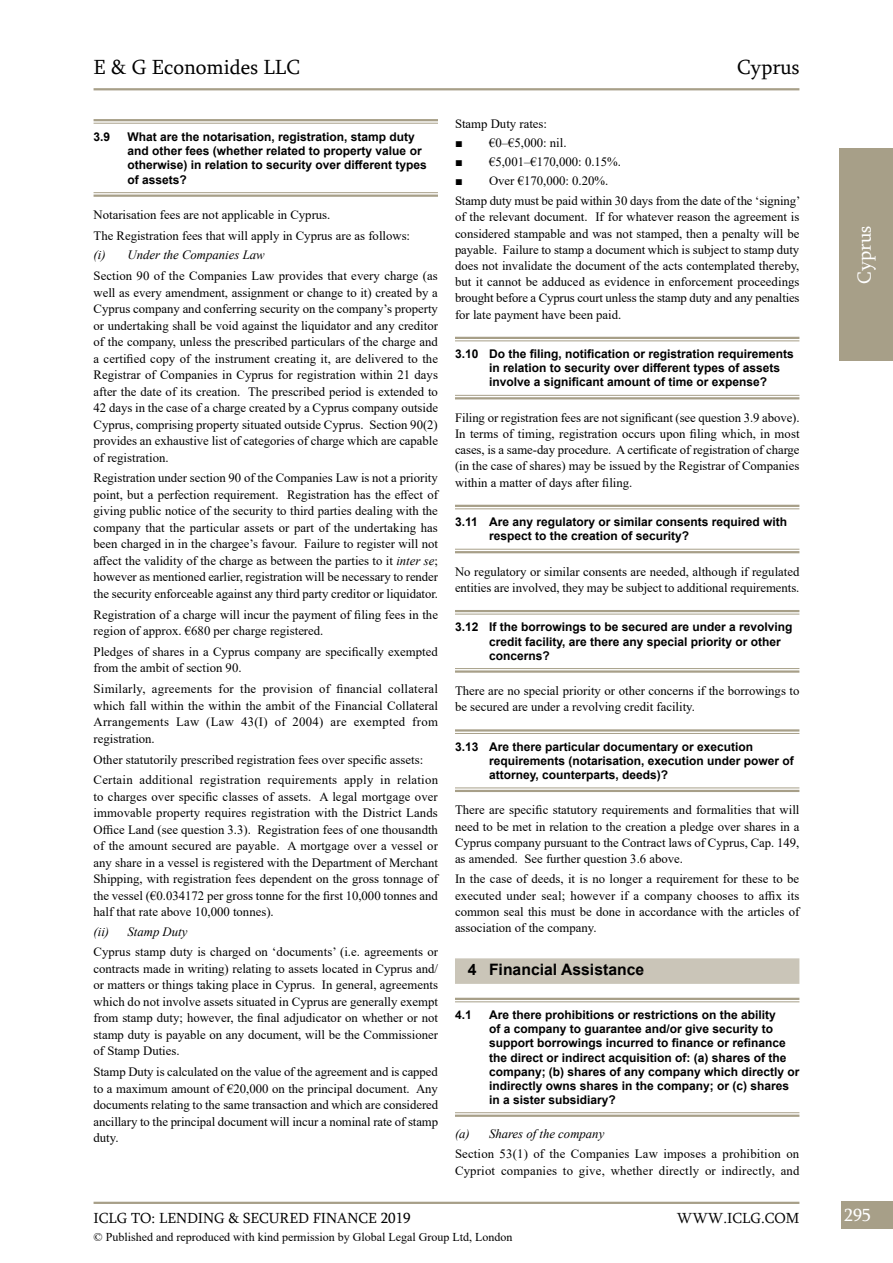
<style>
.page{position:relative;width:893px;height:1263px;background:#fff}
.page>*{position:absolute;margin:0;border:0;box-sizing:border-box;transform-origin:0 0}
.t1{font:21px "Sylfaen";color:#000}
.t2{font:19.5px "Sylfaen";color:#fff}
.t3{font:18px "Sylfaen";color:#fff}
.t4{font:700 15.75px "Arial";color:#000}
.t5{font:15px "Sylfaen";color:#000}
.t6{font:12.75px/16.5px "Times New Roman";color:#000;text-align:justify}
.t7{font:italic 12.75px "Times New Roman";color:#000}
.t8{font:700 12px/14.1px "Arial";color:#000}
.t9{font:12px "Times New Roman";color:#000}
.s1{font-style:italic}
</style>
<div class="page">
<div style="left:841px;top:1201px;width:52px;height:28px;background:#a79f88"></div>
<hr style="left:94px;top:1202px;width:705px;height:2px;background:#a79f88">
<div style="left:840px;top:148px;width:53px;height:213px;background:#a79f88"></div>
<hr style="left:455px;top:337px;width:344px;height:2px;background:#a79f88">
<hr style="left:455px;top:340px;width:344px;height:1px;background:#a79f88">
<hr style="left:455px;top:395px;width:344px;height:1px;background:#a79f88">
<hr style="left:455px;top:397px;width:344px;height:2px;background:#a79f88">
<hr style="left:455px;top:505px;width:344px;height:2px;background:#a79f88">
<hr style="left:455px;top:508px;width:344px;height:1px;background:#a79f88">
<hr style="left:455px;top:549px;width:344px;height:1px;background:#a79f88">
<hr style="left:455px;top:551px;width:344px;height:2px;background:#a79f88">
<hr style="left:455px;top:610px;width:344px;height:2px;background:#a79f88">
<hr style="left:455px;top:614px;width:344px;height:1px;background:#a79f88">
<hr style="left:455px;top:668px;width:344px;height:1px;background:#a79f88">
<hr style="left:455px;top:670px;width:344px;height:3px;background:#a79f88">
<hr style="left:455px;top:729px;width:344px;height:2px;background:#a79f88">
<hr style="left:455px;top:733px;width:344px;height:1px;background:#a79f88">
<hr style="left:455px;top:787px;width:344px;height:1px;background:#a79f88">
<hr style="left:455px;top:790px;width:344px;height:2px;background:#a79f88">
<div style="left:455px;top:958px;width:344px;height:26px;background:#cac5b8"></div>
<hr style="left:455px;top:998px;width:344px;height:2px;background:#a79f88">
<hr style="left:455px;top:1001px;width:344px;height:1px;background:#a79f88">
<hr style="left:455px;top:1112px;width:344px;height:1px;background:#a79f88">
<hr style="left:455px;top:1114px;width:344px;height:3px;background:#a79f88">
<hr style="left:94px;top:119px;width:344px;height:2px;background:#a79f88">
<hr style="left:94px;top:123px;width:344px;height:1px;background:#a79f88">
<hr style="left:94px;top:192px;width:344px;height:1px;background:#a79f88">
<hr style="left:94px;top:195px;width:344px;height:2px;background:#a79f88">
<hr style="left:94px;top:88px;width:705px;height:2px;background:#a79f88">
<h1 class="t1" style="left:94px;top:53px;width:208px">E &amp; G Economides LLC</h1>
<h1 class="t1" style="left:737px;top:53px;width:64px">Cyprus</h1>
<p class="t8" style="left:94px;top:129px;width:18px">3.9</p>
<p class="t8" style="left:128px;top:129px;width:301px">What are the notarisation, registration, stamp duty and other fees (whether related to property value or otherwise) in relation to security over different types of assets?</p>
<p class="t6" style="left:94px;top:204px;width:318px;line-height:20.7px">Notarisation fees are not applicable in Cyprus.<br>The Registration fees that will apply in Cyprus are as follows:</p>
<p class="t7" style="left:94px;top:246px;width:173px">(i) Under the Companies Law</p>
<p class="t6" style="left:94px;top:267px;width:346px">Section 90 of the Companies Law provides that every charge (as well as every amendment, assignment or change to it) created by a Cyprus company and conferring security on the company’s property or undertaking shall be void against the liquidator and any creditor of the company, unless the prescribed particulars of the charge and a certified copy of the instrument creating it, are delivered to the Registrar of Companies in Cyprus for registration within 21 days after the date of its creation. The prescribed period is extended to 42 days in the case of a charge created by a Cyprus company outside Cyprus, comprising property situated outside Cyprus. Section 90(2) provides an exhaustive list of categories of charge which are capable of registration.</p>
<p class="t6" style="left:94px;top:469px;width:346px">Registration under section 90 of the Companies Law is not a priority point, but a perfection requirement. Registration has the effect of giving public notice of the security to third parties dealing with the company that the particular assets or part of the undertaking has been charged in in the chargee’s favour. Failure to register will not affect the validity of the charge as between the parties to it <span class="s1">inter se</span>; however as mentioned earlier, registration will be necessary to render the security enforceable against any third party creditor or liquidator.</p>
<p class="t6" style="left:94px;top:606px;width:346px">Registration of a charge will incur the payment of filing fees in the region of approx. €680 per charge registered.</p>
<p class="t6" style="left:94px;top:643px;width:346px">Pledges of shares in a Cyprus company are specifically exempted from the ambit of section 90.</p>
<p class="t6" style="left:94px;top:680px;width:346px">Similarly, agreements for the provision of financial collateral which fall within the within the ambit of the Financial Collateral Arrangements Law (Law 43(I) of 2004) are exempted from registration.</p>
<p class="t6" style="left:94px;top:748px;width:346px;line-height:20.7px">Other statutorily prescribed registration fees over specific assets:<br>Certain additional registration requirements apply in relation</p>
<p class="t6" style="left:94px;top:788px;width:346px">to charges over specific classes of assets. A legal mortgage over immovable property requires registration with the District Lands Office Land (see question 3.3). Registration fees of one thousandth of the amount secured are payable. A mortgage over a vessel or any share in a vessel is registered with the Department of Merchant Shipping, with registration fees dependent on the gross tonnage of the vessel (€0.034172 per gross tonne for the first 10,000 tonnes and half that rate above 10,000 tonnes).</p>
<p class="t7" style="left:94px;top:922px;width:95px">(ii) Stamp Duty</p>
<p class="t6" style="left:94px;top:943px;width:346px">Cyprus stamp duty is charged on ‘documents’ (i.e. agreements or contracts made in writing) relating to assets located in Cyprus and/ or matters or things taking place in Cyprus. In general, agreements which do not involve assets situated in Cyprus are generally exempt from stamp duty; however, the final adjudicator on whether or not stamp duty is payable on any document, will be the Commissioner of Stamp Duties.</p>
<p class="t6" style="left:94px;top:1063px;width:346px">Stamp Duty is calculated on the value of the agreement and is capped to a maximum amount of €20,000 on the principal document. Any documents relating to the same transaction and which are considered ancillary to the principal document will incur a nominal rate of stamp duty.</p>
<p class="t6" style="left:455px;top:115px;width:94px">Stamp Duty rates:</p>
<p class="t6" style="left:455px;top:134px;width:113px">■ €0–€5,000: nil.</p>
<p class="t6" style="left:455px;top:153px;width:168px">■ €5,001–€170,000: 0.15%.</p>
<p class="t6" style="left:455px;top:170px;width:347px;line-height:20.4px">■ Over €170,000: 0.20%.<br>Stamp duty must be paid within 30 days from the date of the ‘signing’</p>
<p class="t6" style="left:455px;top:209px;width:346px">of the relevant document. If for whatever reason the agreement is considered stampable and was not stamped, then a penalty will be payable. Failure to stamp a document which is subject to stamp duty does not invalidate the document of the acts contemplated thereby, but it cannot be adduced as evidence in enforcement proceedings brought before a Cyprus court unless the stamp duty and any penalties for late payment have been paid.</p>
<p class="t8" style="left:489px;top:347px;width:306px;text-indent:-34px">3.10 Do the filing, notification or registration requirements in relation to security over different types of assets involve a significant amount of time or expense?</p>
<p class="t6" style="left:455px;top:409px;width:346px">Filing or registration fees are not significant (see question 3.9 above).<br>In terms of timing, registration occurs upon filing which, in most cases, is a same-day procedure. A certificate of registration of charge (in the case of shares) may be issued by the Registrar of Companies within a matter of days after filing.</p>
<p class="t8" style="left:489px;top:515px;width:300px;text-indent:-34px">3.11 Are any regulatory or similar consents required with respect to the creation of security?</p>
<p class="t6" style="left:455px;top:563px;width:346px">No regulatory or similar consents are needed, although if regulated entities are involved, they may be subject to additional requirements.</p>
<p class="t8" style="left:489px;top:620px;width:305px;text-indent:-34px">3.12 If the borrowings to be secured are under a revolving credit facility, are there any special priority or other concerns?</p>
<p class="t6" style="left:455px;top:682px;width:346px">There are no special priority or other concerns if the borrowings to be secured are under a revolving credit facility.</p>
<p class="t8" style="left:489px;top:740px;width:306px;text-indent:-34px">3.13 Are there particular documentary or execution requirements (notarisation, execution under power of attorney, counterparts, deeds)?</p>
<p class="t6" style="left:455px;top:802px;width:346px">There are specific statutory requirements and formalities that will need to be met in relation to the creation a pledge over shares in a Cyprus company pursuant to the Contract laws of Cyprus, Cap. 149, as amended. See further question 3.6 above.</p>
<p class="t6" style="left:455px;top:871px;width:346px">In the case of deeds, it is no longer a requirement for these to be executed under seal; however if a company chooses to affix its common seal this must be done in accordance with the articles of association of the company.</p>
<p class="t4" style="left:468px;top:959px;width:178px">4 Financial Assistance</p>
<p class="t8" style="left:455px;top:1008px;width:18px">4.1</p>
<p class="t8" style="left:489px;top:1008px;width:312px">Are there prohibitions or restrictions on the ability<br>of a company to guarantee and/or give security to support borrowings incurred to finance or refinance the direct or indirect acquisition of: (a) shares of the company; (b) shares of any company which directly or indirectly owns shares in the company; or (c) shares in a sister subsidiary?</p>
<p class="t7" style="left:455px;top:1124px;width:151px">(a) Shares of the company</p>
<p class="t6" style="left:455px;top:1145px;width:346px">Section 53(1) of the Companies Law imposes a prohibition on<br>Cypriot companies to give, whether directly or indirectly, and</p>
<h2 class="t2" style="left:851px;top:284px;width:59px;rotate:-90deg">Cyprus</h2>
<p class="t5" style="left:94px;top:1208px;width:319px">ICLG TO: LENDING &amp; SECURED FINANCE 2019</p>
<p class="t5" style="left:677px;top:1208px;width:124px">WWW.ICLG.COM</p>
<h3 class="t3" style="left:844px;top:1202px;width:28px">295</h3>
<p class="t9" style="left:94px;top:1229px;width:420px">© Published and reproduced with kind permission by Global Legal Group Ltd, London</p>
</div>
